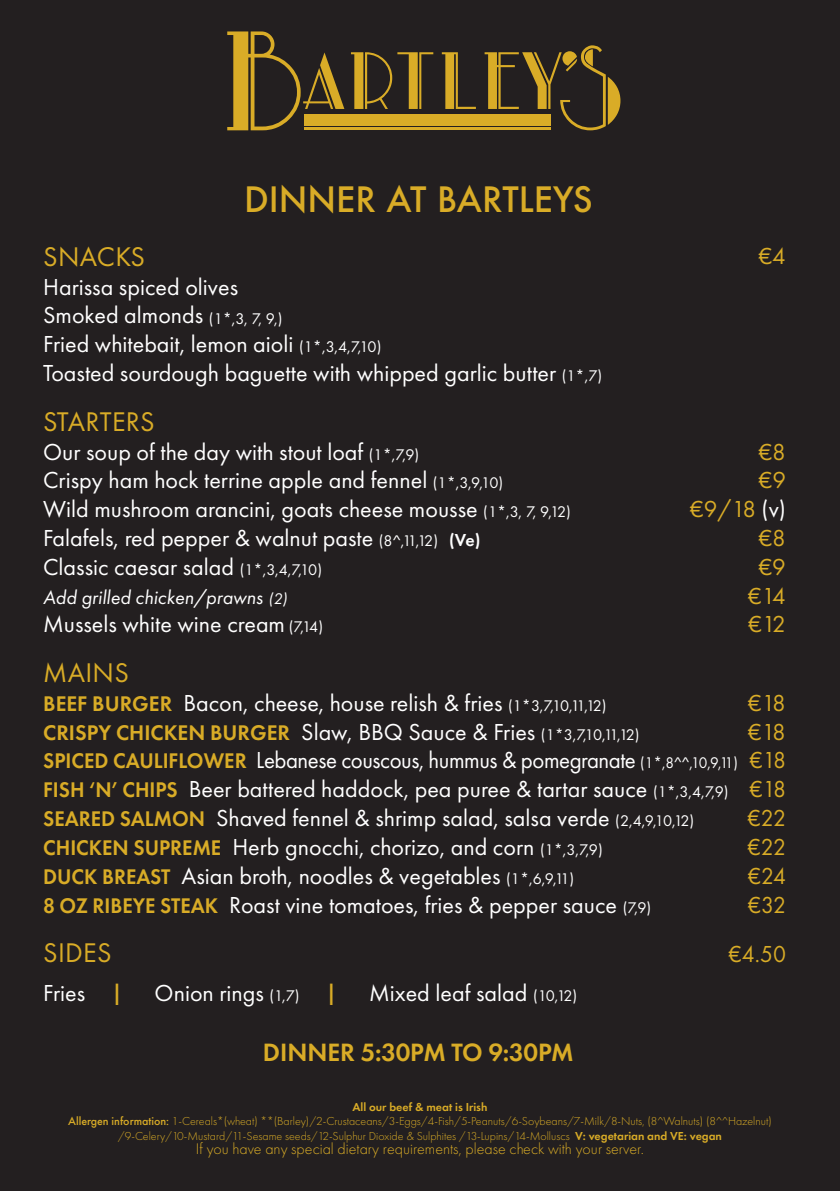
<style>
.page{position:relative;width:840px;height:1191px;background:#fff}
.page>*{position:absolute;margin:0;border:0;box-sizing:border-box;transform-origin:0 0}
.t1{font:500 34px "Futura";color:#d9ac27}
.t2{font:28px "Futura PT";letter-spacing:.01em;color:#d9ac27}
.t3{font:600 26px "Futura PT";letter-spacing:-.005em;color:#d9ac27}
.t4{font:24px/28.8px "Futura PT";color:#fff}
.t5{font:24px/28.8px "Futura PT";color:#fff;text-align:justify;scale:.95 1}
.t6{font:24px "Futura PT";letter-spacing:-.05em;color:#d9ac27}
.t7{font:24px "Futura PT";letter-spacing:-.05em;color:#d9ac27;scale:.95 1}
.t8{font:600 22px "Futura PT";color:#d9ac27}
.t9{font:italic 20px "Futura PT";color:#fff}
.t10{font:300 16px "Futura PT";color:#d9ac27}
.t11{font:300 12px/14.4px "Futura PT";color:#d9ac27;text-align:center}
.s1{font-size:16px}
.s2{color:#fff}
.s3{font-weight:600;font-size:18px}
.s4{font-weight:600;font-size:22px;color:#d9ac27}
.s5{font-weight:400;font-size:24px;color:#fff}
.s6{font-weight:400;font-size:16px;color:#fff}
.s7{color:#d9ac27}
.s8{font-size:32px;color:#d9ac27}
.s9{font-weight:600}
.s10{font-weight:500}
</style>
<div class="page">
<div style="left:0;top:0;width:839px;height:1191px;background:#231f20"></div>
<svg style="left:351px;top:52px;width:82px;height:57px"></svg>
<svg style="left:227px;top:31px;width:117px;height:99px"></svg>
<svg style="left:484px;top:45px;width:136px;height:85px"></svg>
<div style="left:304px;top:114px;width:246px;height:12px;background:#d9ac27"></div>
<hr style="left:304px;top:127px;width:246px;height:3px;background:#d9ac27">
<svg style="left:441px;top:52px;width:34px;height:57px"></svg>
<h1 class="t1" style="left:244px;top:181px;width:350px">DINNER AT BARTLEYS</h1>
<p class="t2" style="left:43px;top:245px;width:103px">SNACKS</p>
<p class="t6" style="left:758px;top:246px;width:29px">€4</p>
<p class="t4" style="left:43px;top:274px;width:560px">Harissa spiced olives<br>Smoked almonds <span class="s1">(1*,3, 7, 9,)<br></span>Fried whitebait, lemon aioli <span class="s1">(1*,3,4,7,10)<br></span>Toasted sourdough baguette with whipped garlic butter <span class="s1">(1*,7)</span></p>
<p class="t2" style="left:43px;top:409px;width:113px">STARTERS</p>
<p class="t4" style="left:43px;top:439px;width:377px">Our soup of the day with stout loaf <span class="s1">(1*,7,9)</span></p>
<p class="t6" style="left:758px;top:441px;width:29px">€8</p>
<p class="t4" style="left:43px;top:467px;width:461px">Crispy ham hock terrine apple and fennel <span class="s1">(1*,3,9,10)</span></p>
<p class="t6" style="left:758px;top:470px;width:29px">€9</p>
<p class="t4" style="left:43px;top:496px;width:529px">Wild mushroom arancini, goats cheese mousse <span class="s1">(1*,3, 7, 9,12)</span></p>
<p class="t6" style="left:689px;top:499px;width:97px">€9/18 <span class="s2">(v)</span></p>
<p class="t4" style="left:43px;top:525px;width:438px">Falafels, red pepper &amp; walnut paste <span class="s1">(8^,11,12)</span> <span class="s3">(Ve)</span></p>
<p class="t6" style="left:758px;top:528px;width:29px">€8</p>
<p class="t4" style="left:43px;top:554px;width:280px">Classic caesar salad <span class="s1">(1*,3,4,7,10)</span></p>
<p class="t6" style="left:758px;top:556px;width:29px">€9</p>
<p class="t9" style="left:43px;top:588px;width:245px">Add grilled chicken/prawns <span class="s1">(2)</span></p>
<p class="t6" style="left:747px;top:585px;width:39px">€14</p>
<p class="t4" style="left:43px;top:611px;width:281px">Mussels white wine cream <span class="s1">(7,14)</span></p>
<p class="t6" style="left:748px;top:614px;width:39px">€12</p>
<p class="t2" style="left:43px;top:661px;width:87px">MAINS</p>
<p class="t4" style="left:43px;top:690px;width:564px"><span class="s4">BEEF BURGER</span> Bacon, cheese, house relish &amp; fries <span class="s1">(1*3,7,10,11,12)</span></p>
<p class="t6" style="left:747px;top:692px;width:39px">€18</p>
<p class="t8" style="left:43px;top:723px;width:597px">CRISPY CHICKEN BURGER <span class="s5">Slaw, BBQ Sauce &amp; Fries</span> <span class="s6">(1*3,7,10,11,12)</span></p>
<p class="t5" style="left:43px;top:719px;width:782px;text-indent:704px"><span class="s7">€18<br></span><span class="s4">SPICED CAULIFLOWER</span> Lebanese couscous, hummus &amp; pomegranate <span class="s1">(1*,8^^,10,9,11)</span> <span class="s7">€18<br></span><span class="s4">FISH ‘N’ CHIPS</span> Beer battered haddock, pea puree &amp; tartar sauce <span class="s1">(1*,3,4,7,9)</span> <span class="s7">€18<br></span><span class="s4">SEARED SALMON</span> Shaved fennel &amp; shrimp salad, salsa verde <span class="s1">(2,4,9,10,12)</span></p>
<p class="t7" style="left:747px;top:808px;width:41px">€22</p>
<p class="t4" style="left:43px;top:834px;width:560px"><span class="s4">CHICKEN SUPREME</span> Herb gnocchi, chorizo, and corn <span class="s1">(1*,3,7,9)</span></p>
<p class="t7" style="left:747px;top:836px;width:41px">€22</p>
<p class="t4" style="left:43px;top:863px;width:532px"><span class="s4">DUCK BREAST</span> Asian broth, noodles &amp; vegetables <span class="s1">(1*,6,9,11)</span></p>
<p class="t7" style="left:747px;top:865px;width:41px">€24</p>
<p class="t4" style="left:43px;top:891px;width:609px"><span class="s4">8 OZ RIBEYE STEAK</span> Roast vine tomatoes, fries &amp; pepper sauce <span class="s1">(7,9)</span></p>
<p class="t7" style="left:747px;top:894px;width:41px">€32</p>
<p class="t2" style="left:43px;top:941px;width:70px">SIDES</p>
<p class="t7" style="left:728px;top:944px;width:62px">€4.50</p>
<p class="t4" style="left:43px;top:979px;width:79px">Fries <span class="s8">I</span></p>
<p class="t4" style="left:154px;top:979px;width:182px">Onion rings <span class="s1">(1,7)</span> <span class="s8">I</span></p>
<p class="t4" style="left:369px;top:979px;width:209px">Mixed leaf salad <span class="s1">(10,12)</span></p>
<p class="t3" style="left:263px;top:1041px;width:312px">DINNER 5:30PM TO 9:30PM</p>
<p class="t11" style="left:68px;top:1100px;width:704px"><span class="s9">All our beef &amp; meat is Irish<br></span><span class="s10">Allergen information:</span> 1-Cereals*(wheat) **(Barley)/2-Crustaceans/3-Eggs/4-Fish/5-Peanuts/6-Soybeans/7-Milk/8-Nuts, (8^Walnuts) (8^^Hazelnut) /9-Celery/10-Mustard/11-Sesame seeds/12-Sulphur Dioxide &amp; Sulphites /13-Lupins/14-Molluscs <span class="s9">V: vegetarian and VE: vegan</span></p>
<p class="t10" style="left:196px;top:1142px;width:449px">If you have any special dietary requirements, please check with your server.</p>
</div>
